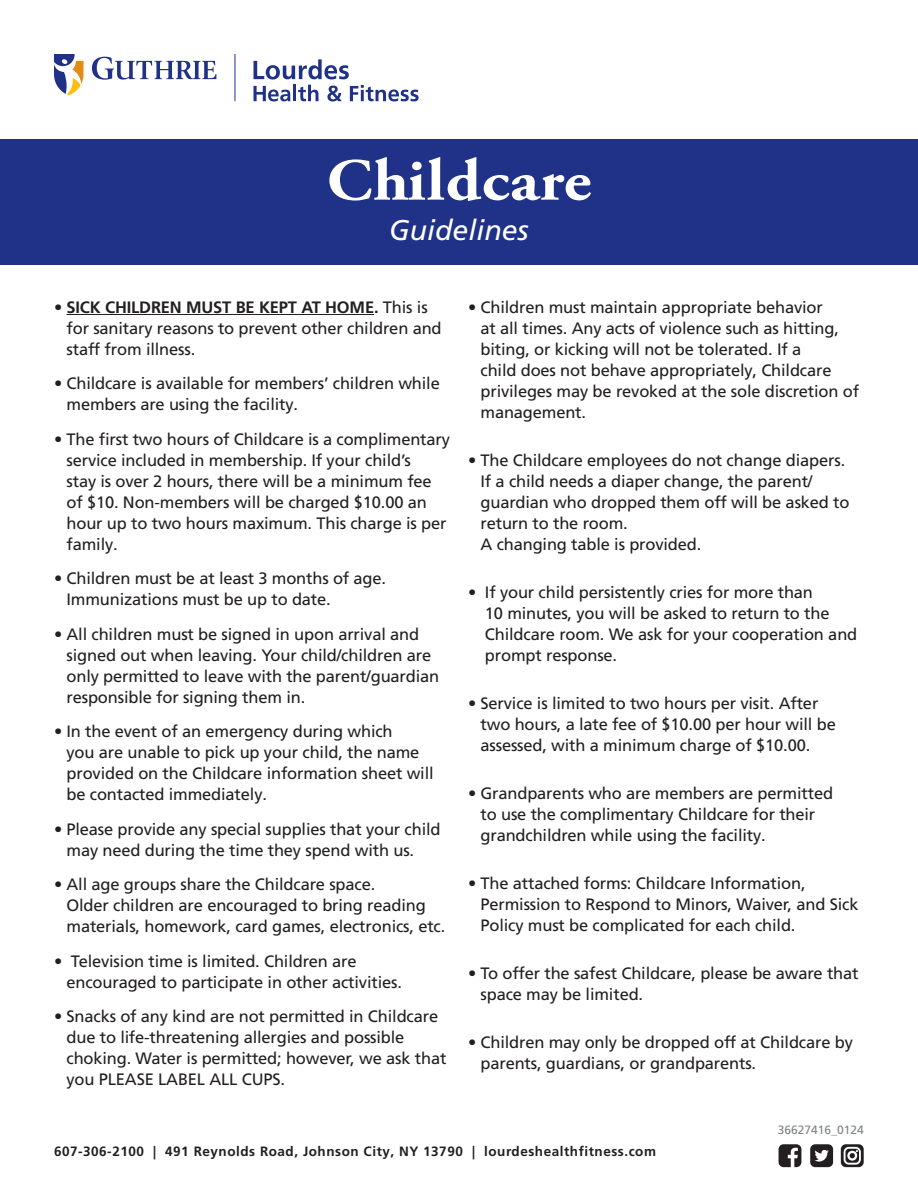
<style>
.page{position:relative;width:918px;height:1188px;background:#fff}
.page>*{position:absolute;margin:0;border:0;box-sizing:border-box;transform-origin:0 0}
.t1{font:700 59.4px "Adobe Garamond Pro";letter-spacing:.01em;color:#fff;scale:1.11 1}
.t2{font:italic 28.5px "Frutiger LT Pro";color:#fff}
.t3{font:16.5px/21px "Frutiger LT Pro";letter-spacing:-.01em;color:#231f20}
.t4{font:700 13.5px "Frutiger LT Pro";letter-spacing:.04em;color:#231f20}
.t5{font:12px "Frutiger LT Pro";color:#808285}
.s1{font-weight:700}
</style>
<div class="page">
<svg style="left:841px;top:1144px;width:23px;height:23px"></svg>
<svg style="left:779px;top:1144px;width:22px;height:23px"></svg>
<svg style="left:810px;top:1144px;width:23px;height:23px"></svg>
<svg style="left:92px;top:57px;width:124px;height:23px"></svg>
<svg style="left:54px;top:54px;width:30px;height:41px"></svg>
<hr style="left:235px;top:54px;width:1px;height:47px;background:#203188">
<svg style="left:253px;top:59px;width:166px;height:43px"></svg>
<hr style="left:67px;top:314px;width:307px;height:1px;background:#231f20">
<div style="left:0;top:139px;width:918px;height:125px;background:#203188"></div>
<p class="t1" style="left:327px;top:146px;width:240px">Childcare</p>
<p class="t2" style="left:389px;top:214px;width:141px">Guidelines</p>
<p class="t3" style="left:67px;top:297px;width:377px;text-indent:-13px">• <span class="s1">SICK CHILDREN MUST BE KEPT AT HOME.</span> This is for sanitary reasons to prevent other children and staff from illness.</p>
<p class="t3" style="left:67px;top:373px;width:375px;text-indent:-13px">• Childcare is available for members’ children while members are using the facility.</p>
<p class="t3" style="left:67px;top:429px;width:385px;text-indent:-13px">• The first two hours of Childcare is a complimentary service included in membership. If your child’s<br>stay is over 2 hours, there will be a minimum fee of $10. Non-members will be charged $10.00 an hour up to two hours maximum. This charge is per family.</p>
<p class="t3" style="left:67px;top:568px;width:321px;text-indent:-13px">• Children must be at least 3 months of age.<br>Immunizations must be up to date.</p>
<p class="t3" style="left:67px;top:624px;width:374px;text-indent:-13px">• All children must be signed in upon arrival and signed out when leaving. Your child/children are only permitted to leave with the parent/guardian responsible for signing them in.</p>
<p class="t3" style="left:67px;top:721px;width:369px;text-indent:-13px">• In the event of an emergency during which<br>you are unable to pick up your child, the name provided on the Childcare information sheet will be contacted immediately.</p>
<p class="t3" style="left:67px;top:819px;width:376px;text-indent:-13px">• Please provide any special supplies that your child may need during the time they spend with us.</p>
<p class="t3" style="left:67px;top:874px;width:380px;text-indent:-13px">• All age groups share the Childcare space.<br>Older children are encouraged to bring reading materials, homework, card games, electronics, etc.</p>
<p class="t3" style="left:67px;top:951px;width:337px;text-indent:-13px">• Television time is limited. Children are encouraged to participate in other activities.</p>
<p class="t3" style="left:67px;top:1006px;width:381px;text-indent:-13px">• Snacks of any kind are not permitted in Childcare due to life-threatening allergies and possible choking. Water is permitted; however, we ask that you PLEASE LABEL ALL CUPS.</p>
<p class="t3" style="left:481px;top:297px;width:380px;text-indent:-13px">• Children must maintain appropriate behavior<br>at all times. Any acts of violence such as hitting, biting, or kicking will not be tolerated. If a<br>child does not behave appropriately, Childcare privileges may be revoked at the sole discretion of management.</p>
<p class="t3" style="left:481px;top:450px;width:371px;text-indent:-13px">• The Childcare employees do not change diapers.<br>If a child needs a diaper change, the parent/ guardian who dropped them off will be asked to return to the room.<br>A changing table is provided.</p>
<p class="t3" style="left:485px;top:582px;width:374px;text-indent:-17px">• If your child persistently cries for more than<br>10 minutes, you will be asked to return to the Childcare room. We ask for your cooperation and prompt response.</p>
<p class="t3" style="left:481px;top:693px;width:357px;text-indent:-13px">• Service is limited to two hours per visit. After two hours, a late fee of $10.00 per hour will be assessed, with a minimum charge of $10.00.</p>
<p class="t3" style="left:481px;top:783px;width:354px;text-indent:-13px">• Grandparents who are members are permitted to use the complimentary Childcare for their grandchildren while using the facility.</p>
<p class="t3" style="left:481px;top:873px;width:380px;text-indent:-13px">• The attached forms: Childcare Information,<br>Permission to Respond to Minors, Waiver, and Sick<br>Policy must be complicated for each child.</p>
<p class="t3" style="left:481px;top:963px;width:380px;text-indent:-13px">• To offer the safest Childcare, please be aware that space may be limited.</p>
<p class="t3" style="left:481px;top:1032px;width:374px;text-indent:-13px">• Children may only be dropped off at Childcare by parents, guardians, or grandparents.</p>
<p class="t5" style="left:778px;top:1123px;width:88px">36627416_0124</p>
<p class="t4" style="left:54px;top:1143px;width:604px">607-306-2100 | 491 Reynolds Road, Johnson City, NY 13790 | lourdeshealthfitness.com</p>
</div>
